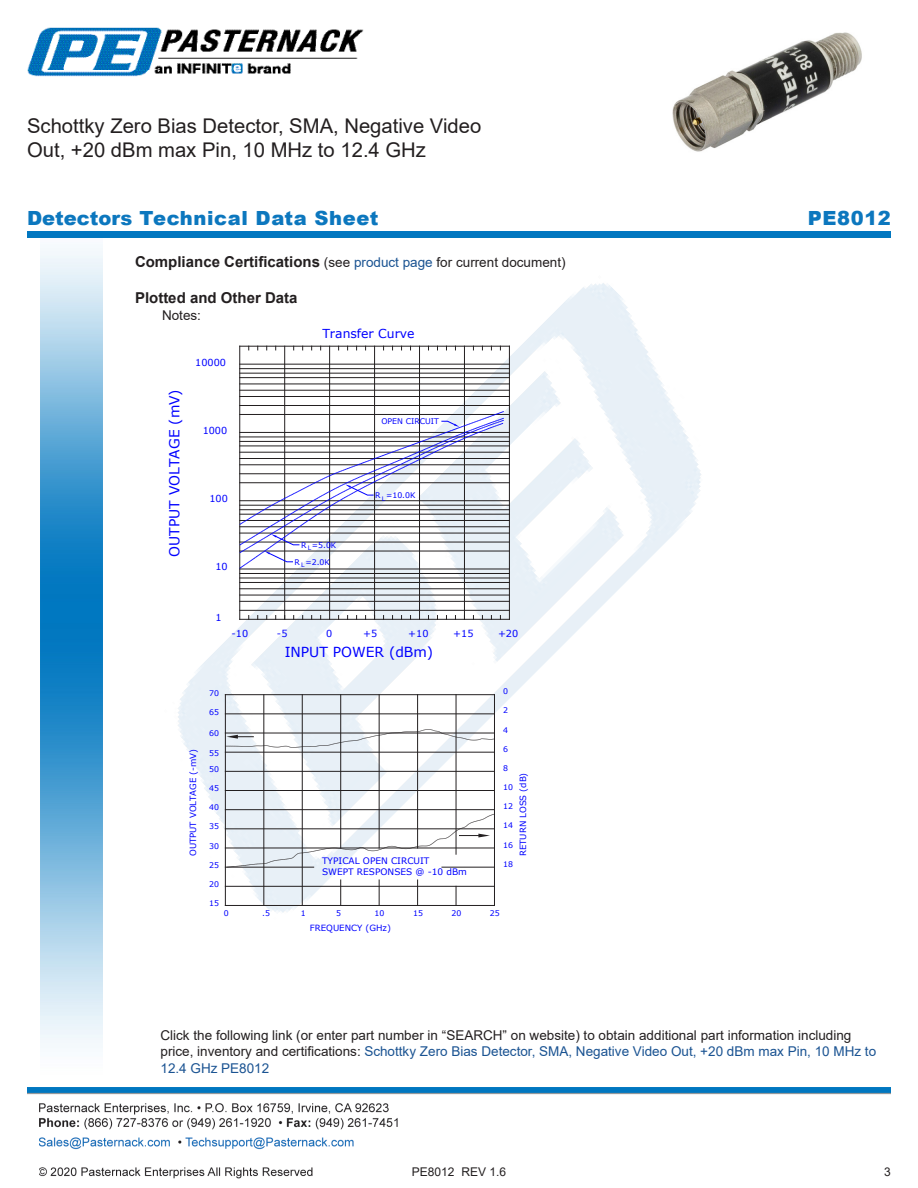
<style>
.page{position:relative;width:918px;height:1188px;background:#fff}
.page>*{position:absolute;margin:0;border:0;box-sizing:border-box;transform-origin:0 0}
.Web_Description_Para{font:20.25px/24.3px "Arial";color:#231f20}
.t1{font:900 19.5px "Arial";letter-spacing:.03em;color:#0c77be}
.Head1_for_Compliance{font:700 15px "Arial";color:#231f20}
.t2{font:13.8px "Verdana";color:#00f}
.Description_and_PN_L{font:13.5px/16.2px "Arial";color:#231f20}
.Specs_Para{font:13.5px "Arial";color:#231f20}
.t3{font:12.3px "Verdana";color:#00f}
.t4{font:12px "Arial";color:#231f20}
.t5{font:9.6px "Verdana";color:#00f}
.t6{font:9px/11.4px "Verdana";color:#00f}
.t7{font:8.55px "Verdana";color:#00f}
.t8{font:7.8px "Verdana";color:#00f}
.t9{font:6.15px "Verdana";color:#00f}
.s1{font-weight:400;font-size:13.5px}
.s2{font-weight:400;font-size:13.5px;color:#1a5392}
.s3{color:#1a5392}
</style>
<div class="page">
<img style="left:39px;top:1103px;width:359px;height:76px">
<img style="left:40px;top:237px;width:62px;height:811px">
<img style="left:95px;top:244px;width:606px;height:726px">
<img style="left:27px;top:1088px;width:864px;height:7px">
<div style="left:27px;top:231px;width:864px;height:6px;background:#0177c0"></div>
<img style="left:27px;top:27px;width:337px;height:50px">
<hr style="left:240px;top:551px;width:269px;height:1px;background:#231f20">
<hr style="left:240px;top:500px;width:269px;height:1px;background:#231f20">
<hr style="left:240px;top:474px;width:269px;height:1px;background:#231f20">
<hr style="left:240px;top:465px;width:269px;height:1px;background:#231f20">
<hr style="left:240px;top:414px;width:269px;height:1px;background:#231f20">
<hr style="left:240px;top:405px;width:269px;height:1px;background:#231f20">
<hr style="left:240px;top:396px;width:269px;height:1px;background:#231f20">
<hr style="left:240px;top:377px;width:269px;height:1px;background:#231f20">
<hr style="left:240px;top:373px;width:269px;height:1px;background:#231f20">
<hr style="left:240px;top:368px;width:269px;height:1px;background:#231f20">
<hr style="left:240px;top:452px;width:269px;height:1px;background:#231f20">
<hr style="left:240px;top:569px;width:269px;height:1px;background:#231f20">
<hr style="left:240px;top:573px;width:269px;height:1px;background:#231f20">
<hr style="left:240px;top:578px;width:269px;height:1px;background:#231f20">
<hr style="left:240px;top:582px;width:269px;height:1px;background:#231f20">
<hr style="left:240px;top:589px;width:269px;height:1px;background:#231f20">
<hr style="left:240px;top:595px;width:269px;height:1px;background:#231f20">
<hr style="left:240px;top:601px;width:269px;height:1px;background:#231f20">
<hr style="left:240px;top:610px;width:269px;height:1px;background:#231f20">
<hr style="left:240px;top:619px;width:269px;height:1px;background:#231f20">
<hr style="left:240px;top:505px;width:269px;height:1px;background:#231f20">
<hr style="left:240px;top:509px;width:269px;height:1px;background:#231f20">
<hr style="left:240px;top:514px;width:269px;height:1px;background:#231f20">
<hr style="left:240px;top:520px;width:269px;height:1px;background:#231f20">
<hr style="left:240px;top:527px;width:269px;height:1px;background:#231f20">
<hr style="left:240px;top:533px;width:269px;height:1px;background:#231f20">
<hr style="left:240px;top:542px;width:269px;height:1px;background:#231f20">
<hr style="left:240px;top:482px;width:269px;height:1px;background:#231f20">
<hr style="left:240px;top:432px;width:269px;height:1px;background:#231f20">
<hr style="left:240px;top:437px;width:269px;height:1px;background:#231f20">
<hr style="left:240px;top:441px;width:269px;height:1px;background:#231f20">
<hr style="left:240px;top:446px;width:269px;height:1px;background:#231f20">
<hr style="left:240px;top:458px;width:269px;height:1px;background:#231f20">
<hr style="left:240px;top:390px;width:269px;height:1px;background:#231f20">
<hr style="left:240px;top:384px;width:269px;height:1px;background:#231f20">
<hr style="left:240px;top:364px;width:269px;height:1px;background:#231f20">
<hr style="left:240px;top:346px;width:269px;height:1px;background:#231f20">
<hr style="left:239px;top:346px;width:1px;height:273px;background:#231f20">
<hr style="left:284px;top:346px;width:1px;height:273px;background:#231f20">
<hr style="left:419px;top:346px;width:1px;height:273px;background:#231f20">
<hr style="left:509px;top:346px;width:1px;height:273px;background:#231f20">
<hr style="left:329px;top:346px;width:1px;height:273px;background:#231f20">
<hr style="left:374px;top:346px;width:1px;height:273px;background:#231f20">
<hr style="left:464px;top:346px;width:1px;height:273px;background:#231f20">
<svg style="left:239px;top:411px;width:265px;height:158px"></svg>
<hr style="left:225px;top:905px;width:269px;height:1px;background:#231f20">
<hr style="left:225px;top:886px;width:269px;height:1px;background:#231f20">
<hr style="left:225px;top:867px;width:89px;height:1px;background:#231f20">
<hr style="left:225px;top:848px;width:269px;height:1px;background:#231f20">
<hr style="left:225px;top:829px;width:269px;height:1px;background:#231f20">
<hr style="left:225px;top:809px;width:269px;height:1px;background:#231f20">
<hr style="left:225px;top:790px;width:269px;height:1px;background:#231f20">
<hr style="left:225px;top:771px;width:269px;height:1px;background:#231f20">
<hr style="left:225px;top:752px;width:269px;height:1px;background:#231f20">
<hr style="left:225px;top:714px;width:269px;height:1px;background:#231f20">
<hr style="left:225px;top:694px;width:269px;height:1px;background:#231f20">
<hr style="left:225px;top:695px;width:1px;height:210px;background:#231f20">
<hr style="left:340px;top:695px;width:1px;height:153px;background:#231f20">
<hr style="left:417px;top:695px;width:1px;height:153px;background:#231f20">
<svg style="left:456px;top:886px;width:1px;height:19px"></svg>
<hr style="left:456px;top:695px;width:1px;height:159px;background:#231f20">
<hr style="left:494px;top:695px;width:1px;height:210px;background:#231f20">
<hr style="left:302px;top:695px;width:1px;height:210px;background:#231f20">
<hr style="left:379px;top:695px;width:1px;height:153px;background:#231f20">
<hr style="left:264px;top:695px;width:1px;height:210px;background:#231f20">
<svg style="left:340px;top:880px;width:1px;height:25px"></svg>
<svg style="left:379px;top:880px;width:1px;height:25px"></svg>
<svg style="left:417px;top:880px;width:1px;height:25px"></svg>
<hr style="left:442px;top:867px;width:52px;height:1px;background:#231f20">
<svg style="left:227px;top:814px;width:267px;height:53px"></svg>
<svg style="left:225px;top:729px;width:269px;height:19px"></svg>
<img style="left:672px;top:32px;width:190px;height:120px">
<h1 class="Web_Description_Para" style="left:27px;top:114px;width:456px">Schottky Zero Bias Detector, SMA, Negative Video<br>Out, +20 dBm max Pin, 10 MHz to 12.4 GHz</h1>
<p class="t1" style="left:27px;top:204px;width:353px">Detectors Technical Data Sheet</p>
<p class="t1" style="left:808px;top:204px;width:85px">PE8012</p>
<p class="Head1_for_Compliance" style="left:135px;top:252px;width:432px">Compliance Certifications <span class="s1">(see</span> <span class="s2">product page</span> <span class="s1">for current document)</span></p>
<p class="Head1_for_Compliance" style="left:135px;top:288px;width:164px">Plotted and Other Data</p>
<p class="Specs_Para" style="left:162px;top:306px;width:41px">Notes:</p>
<p class="t2" style="left:165px;top:557px;width:169px;rotate:-90deg">OUTPUT VOLTAGE (mV)</p>
<p class="t5" style="left:195px;top:356px;width:32px">10000</p>
<p class="t5" style="left:203px;top:424px;width:26px">1000</p>
<p class="t5" style="left:209px;top:492px;width:20px">100</p>
<p class="t5" style="left:215px;top:560px;width:14px">10</p>
<p class="t3" style="left:322px;top:325px;width:94px">Transfer Curve</p>
<p class="t8" style="left:381px;top:416px;width:59px">OPEN CIRCUIT</p>
<p class="t8" style="left:301px;top:540px;width:37px">R =5.0K</p>
<p class="t9" style="left:308px;top:544px;width:5px">L</p>
<p class="t8" style="left:295px;top:557px;width:37px">R =2.0K</p>
<p class="t9" style="left:301px;top:561px;width:5px">L</p>
<p class="t8" style="left:375px;top:490px;width:42px">R =10.0K</p>
<p class="t9" style="left:382px;top:494px;width:5px">L</p>
<p class="t5" style="left:215px;top:611px;width:8px">1</p>
<p class="t5" style="left:232px;top:627px;width:18px">-10</p>
<p class="t7" style="left:187px;top:856px;width:109px;rotate:-90deg">OUTPUT VOLTAGE (-mV)</p>
<p class="t8" style="left:209px;top:688px;width:11px">70</p>
<p class="t8" style="left:209px;top:707px;width:11px">65</p>
<p class="t8" style="left:209px;top:728px;width:11px">60</p>
<p class="t8" style="left:209px;top:748px;width:11px">55</p>
<p class="t8" style="left:209px;top:764px;width:11px">50</p>
<p class="t8" style="left:209px;top:783px;width:11px">45</p>
<p class="t8" style="left:209px;top:802px;width:11px">40</p>
<p class="t8" style="left:209px;top:821px;width:11px">35</p>
<p class="t8" style="left:209px;top:840px;width:11px">30</p>
<p class="t8" style="left:209px;top:860px;width:11px">25</p>
<p class="t8" style="left:209px;top:879px;width:11px">20</p>
<p class="t8" style="left:209px;top:898px;width:11px">15</p>
<p class="t8" style="left:224px;top:908px;width:6px">0</p>
<p class="t5" style="left:326px;top:627px;width:8px">0</p>
<p class="t5" style="left:363px;top:627px;width:16px">+5</p>
<p class="t5" style="left:408px;top:627px;width:22px">+10</p>
<p class="t5" style="left:453px;top:627px;width:22px">+15</p>
<p class="t5" style="left:277px;top:627px;width:12px">-5</p>
<p class="t5" style="left:498px;top:627px;width:22px">+20</p>
<p class="t2" style="left:285px;top:643px;width:150px">INPUT POWER (dBm)</p>
<p class="t6" style="left:322px;top:855px;width:146px">TYPICAL OPEN CIRCUIT<br>SWEPT RESPONSES @ -10 dBm</p>
<p class="t8" style="left:503px;top:686px;width:6px">0</p>
<p class="t8" style="left:503px;top:705px;width:6px">2</p>
<p class="t8" style="left:503px;top:724px;width:6px">4</p>
<p class="t8" style="left:503px;top:744px;width:6px">6</p>
<p class="t8" style="left:503px;top:763px;width:6px">8</p>
<p class="t8" style="left:503px;top:782px;width:11px">10</p>
<p class="t8" style="left:503px;top:801px;width:11px">12</p>
<p class="t7" style="left:517px;top:856px;width:85px;rotate:-90deg">RETURN LOSS (dB)</p>
<p class="t8" style="left:503px;top:820px;width:11px">14</p>
<p class="t8" style="left:503px;top:839px;width:11px">16</p>
<p class="t8" style="left:503px;top:859px;width:11px">18</p>
<p class="t8" style="left:262px;top:908px;width:9px">.5</p>
<p class="t8" style="left:301px;top:908px;width:6px">1</p>
<p class="t8" style="left:336px;top:908px;width:6px">5</p>
<p class="t8" style="left:413px;top:908px;width:11px">15</p>
<p class="t8" style="left:452px;top:908px;width:11px">20</p>
<p class="t7" style="left:310px;top:922px;width:83px">FREQUENCY (GHz)</p>
<p class="t8" style="left:375px;top:908px;width:11px">10</p>
<p class="t8" style="left:490px;top:908px;width:11px">25</p>
<p class="Description_and_PN_L" style="left:160px;top:1027px;width:717px">Click the following link (or enter part number in “SEARCH” on website) to obtain additional part information including price, inventory and certifications: <span class="s3">Schottky Zero Bias Detector, SMA, Negative Video Out, +20 dBm max Pin, 10 MHz to<br>12.4 GHz PE8012</span></p>
<p class="t4" style="left:412px;top:1163px;width:96px">PE8012 REV 1.6</p>
<p class="t4" style="left:884px;top:1164px;width:8px">3</p>
</div>
